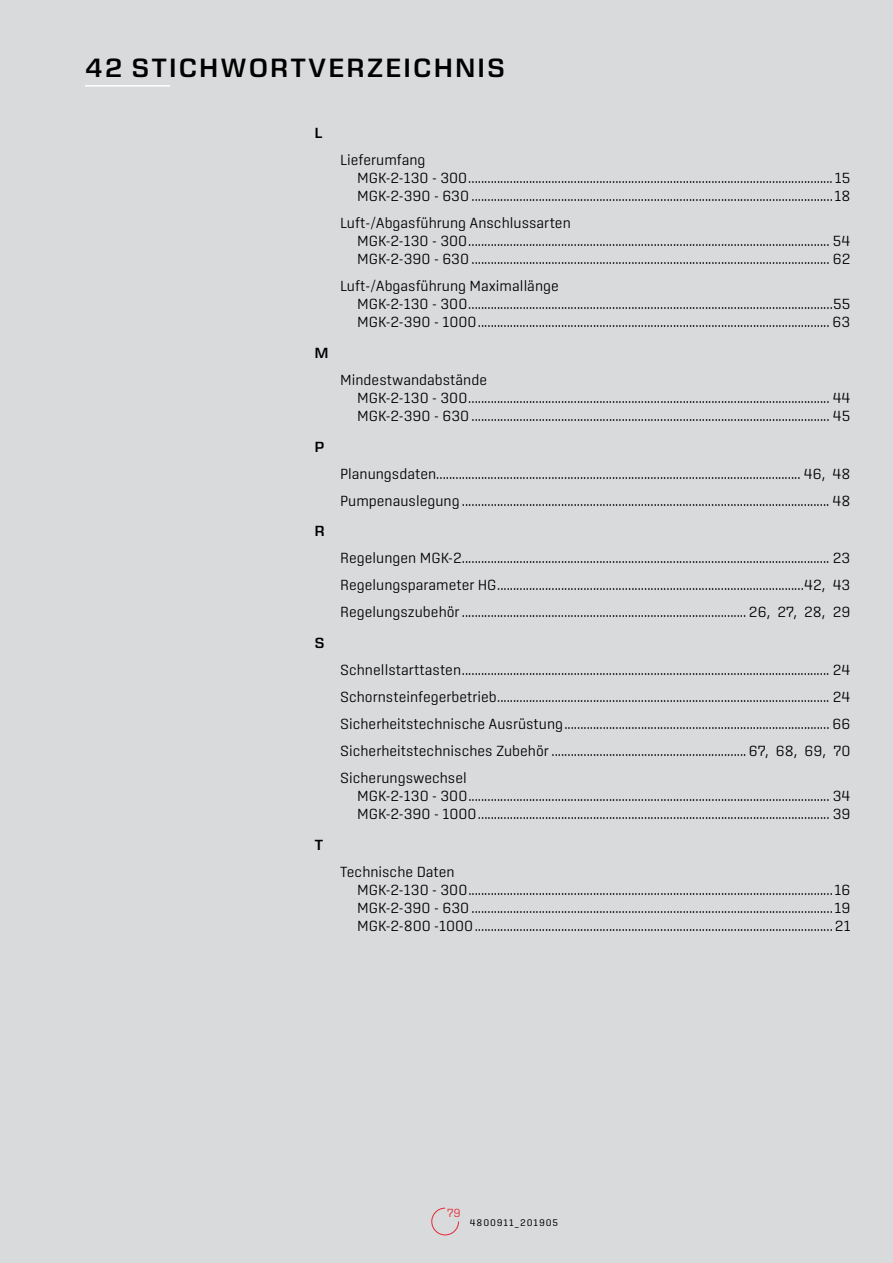
<style>
.page{position:relative;width:893px;height:1263px;background:#d9dadb}
.page>*{position:absolute;margin:0;border:0;box-sizing:border-box;transform-origin:0 0}
.t1{font:600 27px "Eurostile Next LT Pro";letter-spacing:.1em;color:#000}
.t2{font:300 15px/18px "Center";color:#000}
.t3{font:600 15px "Eurostile Next LT Pro";color:#000}
.t4{font:300 12px "Center";color:#e42934}
.t5{font:9.75px "Center";letter-spacing:.09em;color:#000}
</style>
<div class="page">
<hr style="left:85px;top:85px;width:85px;height:2px;background:#fff">
<svg style="left:431px;top:1207px;width:28px;height:29px"></svg>
<h1 class="t1" style="left:85px;top:52px;width:421px">42 STICHWORTVERZEICHNIS</h1>
<p class="t3" style="left:315px;top:125px;width:9px">L</p>
<p class="t3" style="left:315px;top:344px;width:15px">M</p>
<p class="t3" style="left:315px;top:438px;width:11px">P</p>
<p class="t3" style="left:315px;top:523px;width:11px">R</p>
<p class="t3" style="left:315px;top:635px;width:11px">S</p>
<p class="t3" style="left:315px;top:836px;width:10px">T</p>
<p class="t2" style="left:357px;top:151px;width:495px;text-indent:-17px">Lieferumfang<br>MGK-2-130 - 300.................................................................................................................. 15<br>MGK-2-390 - 630 .................................................................................................................18</p>
<p class="t2" style="left:357px;top:214px;width:495px;text-indent:-17px">Luft-/Abgasführung Anschlussarten<br>MGK-2-130 - 300................................................................................................................. 54<br>MGK-2-390 - 630 ................................................................................................................ 62</p>
<p class="t2" style="left:357px;top:277px;width:495px;text-indent:-17px">Luft-/Abgasführung Maximallänge<br>MGK-2-130 - 300..................................................................................................................55<br>MGK-2-390 - 1000.............................................................................................................. 63</p>
<p class="t2" style="left:357px;top:370px;width:495px;text-indent:-17px">Mindestwandabstände<br>MGK-2-130 - 300................................................................................................................. 44<br>MGK-2-390 - 630 ................................................................................................................ 45</p>
<p class="t2" style="left:340px;top:460px;width:512px;line-height:27px">Planungsdaten.................................................................................................................. 46, 48<br>Pumpenauslegung ................................................................................................................... 48</p>
<p class="t2" style="left:340px;top:544px;width:512px;line-height:27px;text-align:justify">Regelungen MGK-2................................................................................................................... 23<br>Regelungsparameter HG................................................................................................42, 43<br>Regelungszubehör......................................................................................... 26, 27, 28, 29</p>
<p class="t2" style="left:340px;top:656px;width:512px;line-height:27px;text-align:justify">Schnellstarttasten................................................................................................................... 24<br>Schornsteinfegerbetrieb........................................................................................................ 24<br>Sicherheitstechnische Ausrüstung................................................................................... 66<br>Sicherheitstechnisches Zubehör ............................................................. 67, 68, 69, 70<br>Sicherungswechsel</p>
<p class="t2" style="left:357px;top:787px;width:495px">MGK-2-130 - 300................................................................................................................. 34<br>MGK-2-390 - 1000.............................................................................................................. 39</p>
<p class="t2" style="left:357px;top:862px;width:495px;text-indent:-17px">Technische Daten<br>MGK-2-130 - 300..................................................................................................................16<br>MGK-2-390 - 630 .................................................................................................................19<br>MGK-2-800 -1000................................................................................................................21</p>
<p class="t4" style="left:447px;top:1206px;width:15px">79</p>
<p class="t5" style="left:470px;top:1217px;width:90px">4800911_201905</p>
</div>
